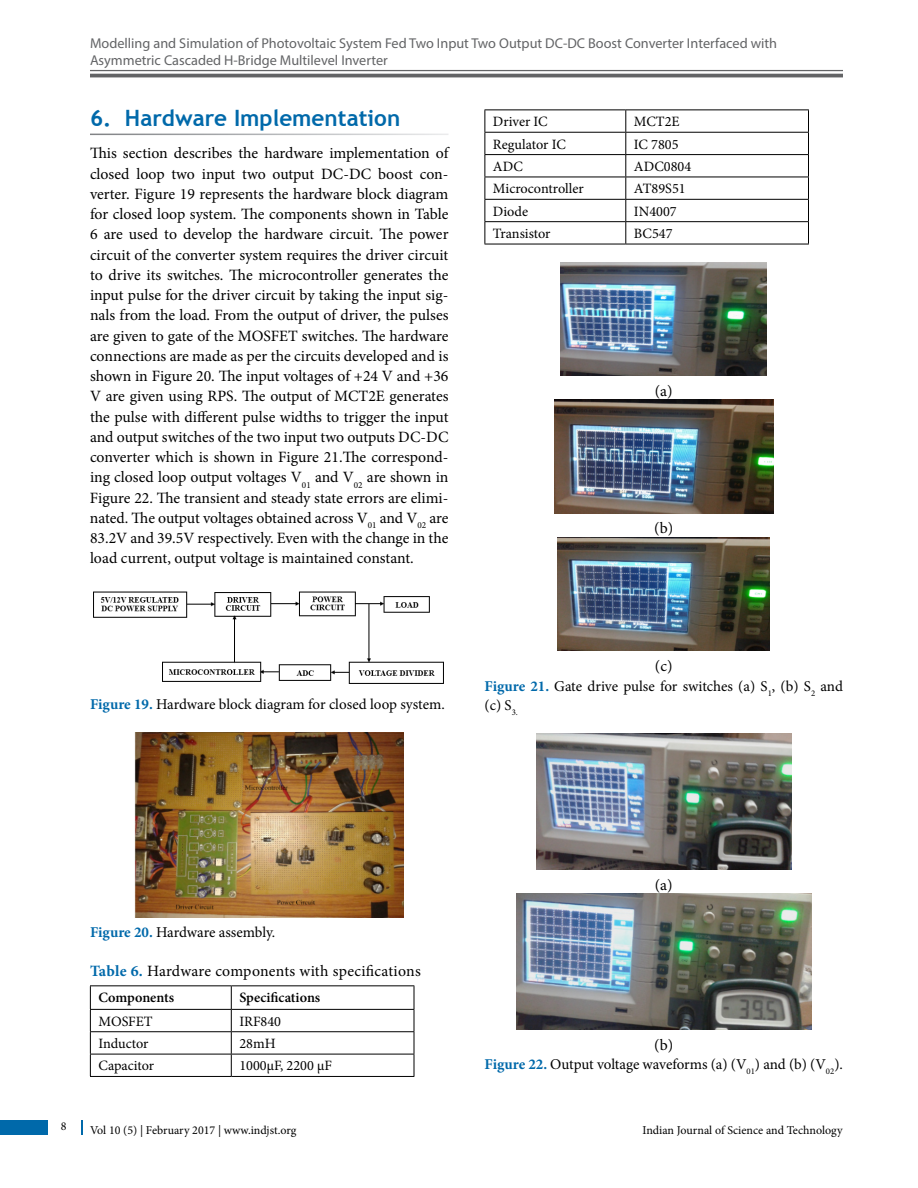
<style>
.page{position:relative;width:918px;height:1188px;background:#fff}
.page>*{position:absolute;margin:0;border:0;box-sizing:border-box;transform-origin:0 0}
.t1{font:700 22.5px "Trebuchet MS";color:#0069aa}
.t2{font:15.75px/20.2px "Minion Pro";color:#000;text-align:justify}
.t3{font:15px/19.5px "Minion Pro";letter-spacing:-.005em;color:#000}
.t4{font:14.25px/17.2px "Myriad Pro";color:#636466}
.t5{font:14.25px "Minion Pro";color:#000}
.t6{font:600 14.25px "Minion Pro";color:#000}
.t7{font:12px "Minion Pro";color:#000}
.s1{font-weight:700;color:#0069aa}
</style>
<div class="page">
<div style="left:0;top:1120px;width:47px;height:15px;background:#0069aa"></div>
<svg style="left:81px;top:1120px;width:1px;height:15px"></svg>
<hr style="left:90px;top:70px;width:753px;height:1px;background:#636466">
<hr style="left:90px;top:74px;width:753px;height:3px;background:#636466">
<img style="left:93px;top:591px;width:351px;height:93px">
<img style="left:135px;top:733px;width:269px;height:185px">
<hr style="left:90px;top:985px;width:141px;height:1px;background:#000">
<hr style="left:231px;top:985px;width:183px;height:1px;background:#000">
<hr style="left:90px;top:1009px;width:141px;height:1px;background:#000">
<hr style="left:231px;top:1009px;width:183px;height:1px;background:#000">
<hr style="left:90px;top:1031px;width:141px;height:1px;background:#000">
<hr style="left:231px;top:1031px;width:183px;height:1px;background:#000">
<hr style="left:90px;top:1054px;width:141px;height:1px;background:#000">
<svg style="left:90px;top:986px;width:1px;height:90px"></svg>
<hr style="left:231px;top:1054px;width:183px;height:1px;background:#000">
<svg style="left:231px;top:986px;width:1px;height:90px"></svg>
<svg style="left:414px;top:986px;width:1px;height:90px"></svg>
<hr style="left:90px;top:1076px;width:141px;height:1px;background:#000">
<hr style="left:231px;top:1076px;width:183px;height:1px;background:#000">
<hr style="left:484px;top:110px;width:142px;height:1px;background:#000">
<hr style="left:626px;top:110px;width:183px;height:1px;background:#000">
<hr style="left:484px;top:132px;width:142px;height:1px;background:#000">
<hr style="left:626px;top:132px;width:183px;height:1px;background:#000">
<hr style="left:484px;top:154px;width:142px;height:1px;background:#000">
<hr style="left:626px;top:154px;width:183px;height:1px;background:#000">
<hr style="left:484px;top:177px;width:142px;height:1px;background:#000">
<hr style="left:626px;top:177px;width:183px;height:1px;background:#000">
<hr style="left:484px;top:199px;width:142px;height:1px;background:#000">
<hr style="left:626px;top:199px;width:183px;height:1px;background:#000">
<hr style="left:484px;top:221px;width:142px;height:1px;background:#000">
<svg style="left:484px;top:110px;width:1px;height:134px"></svg>
<hr style="left:626px;top:221px;width:183px;height:1px;background:#000">
<svg style="left:625px;top:110px;width:1px;height:134px"></svg>
<svg style="left:808px;top:110px;width:1px;height:134px"></svg>
<hr style="left:484px;top:244px;width:142px;height:1px;background:#000">
<hr style="left:626px;top:244px;width:183px;height:1px;background:#000">
<img style="left:561px;top:262px;width:206px;height:114px">
<img style="left:554px;top:400px;width:219px;height:113px">
<img style="left:558px;top:537px;width:212px;height:114px">
<img style="left:536px;top:734px;width:255px;height:136px">
<img style="left:516px;top:894px;width:295px;height:136px">
<p class="t4" style="left:90px;top:35px;width:689px">Modelling and Simulation of Photovoltaic System Fed Two Input Two Output DC-DC Boost Converter Interfaced with<br>Asymmetric Cascaded H-Bridge Multilevel Inverter</p>
<h1 class="t1" style="left:90px;top:104px;width:312px">6. Hardware Implementation</h1>
<p class="t2" style="left:90px;top:143px;width:360px">This section describes the hardware implementation of closed loop two input two output DC-DC boost con&shy;verter. Figure 19 represents the hardware block diagram for closed loop system. The components shown in Table 6 are used to develop the hardware circuit. The power circuit of the converter system requires the driver circuit to drive its switches. The microcontroller generates the input pulse for the driver circuit by taking the input sig&shy;nals from the load. From the output of driver, the pulses are given to gate of the MOSFET switches. The hardware connections are made as per the circuits developed and is shown in Figure 20. The input voltages of +24 V and +36<br>V are given using RPS. The output of MCT2E generates the pulse with different pulse widths to trigger the input and output switches of the two input two outputs DC-DC converter which is shown in Figure 21.The correspond&shy;ing closed loop output voltages V<sub>01</sub> and V<sub>02</sub> are shown in Figure 22. The transient and steady state errors are elimi&shy;nated. The output voltages obtained across V<sub>01</sub> and V<sub>02</sub> are 83.2V and 39.5V respectively. Even with the change in the load current, output voltage is maintained constant.</p>
<p class="t5" style="left:493px;top:112px;width:56px">Driver IC</p>
<p class="t5" style="left:634px;top:112px;width:47px">MCT2E</p>
<p class="t5" style="left:493px;top:134px;width:74px">Regulator IC</p>
<p class="t5" style="left:634px;top:134px;width:46px">IC 7805</p>
<p class="t5" style="left:493px;top:157px;width:32px">ADC</p>
<p class="t5" style="left:634px;top:157px;width:59px">ADC0804</p>
<p class="t5" style="left:493px;top:179px;width:92px">Microcontroller</p>
<p class="t5" style="left:634px;top:179px;width:53px">AT89S51</p>
<p class="t5" style="left:493px;top:202px;width:37px">Diode</p>
<p class="t5" style="left:634px;top:202px;width:44px">IN4007</p>
<p class="t5" style="left:493px;top:224px;width:59px">Transistor</p>
<p class="t5" style="left:634px;top:224px;width:40px">BC547</p>
<p class="t2" style="left:655px;top:381px;width:19px">(a)</p>
<p class="t2" style="left:654px;top:518px;width:20px">(b)</p>
<p class="t3" style="left:90px;top:694px;width:356px"><span class="s1">Figure 19.</span> Hardware block diagram for closed loop system.</p>
<p class="t2" style="left:655px;top:656px;width:19px">(c)</p>
<p class="t3" style="left:484px;top:676px;width:360px"><span class="s1">Figure 21.</span> Gate drive pulse for switches (a) S<sub>1</sub>, (b) S<sub>2</sub> and (c) S<sub>3.</sub></p>
<p class="t7" style="left:61px;top:1118px;width:7px">8</p>
<p class="t3" style="left:90px;top:923px;width:187px"><span class="s1">Figure 20.</span> Hardware assembly.</p>
<p class="t2" style="left:90px;top:961px;width:332px"><span class="s1">Table 6.</span> Hardware components with specifications</p>
<p class="t6" style="left:98px;top:988px;width:77px">Components</p>
<p class="t6" style="left:239px;top:988px;width:82px">Specifications</p>
<p class="t5" style="left:98px;top:1012px;width:56px">MOSFET</p>
<p class="t5" style="left:239px;top:1012px;width:43px">IRF840</p>
<p class="t5" style="left:98px;top:1034px;width:52px">Inductor</p>
<p class="t5" style="left:239px;top:1034px;width:38px">28mH</p>
<p class="t5" style="left:98px;top:1056px;width:57px">Capacitor</p>
<p class="t5" style="left:239px;top:1056px;width:94px">1000µF, 2200 µF</p>
<p class="t2" style="left:655px;top:875px;width:19px">(a)</p>
<p class="t2" style="left:654px;top:1035px;width:20px">(b)</p>
<p class="t3" style="left:485px;top:1055px;width:360px"><span class="s1">Figure 22.</span> Output voltage waveforms (a) (V<sub>01</sub>) and (b) (V<sub>02</sub>).</p>
<p class="t7" style="left:90px;top:1123px;width:208px">Vol 10 (5) | February 2017 | www.indjst.org</p>
<p class="t7" style="left:642px;top:1123px;width:202px">Indian Journal of Science and Technology</p>
</div>
